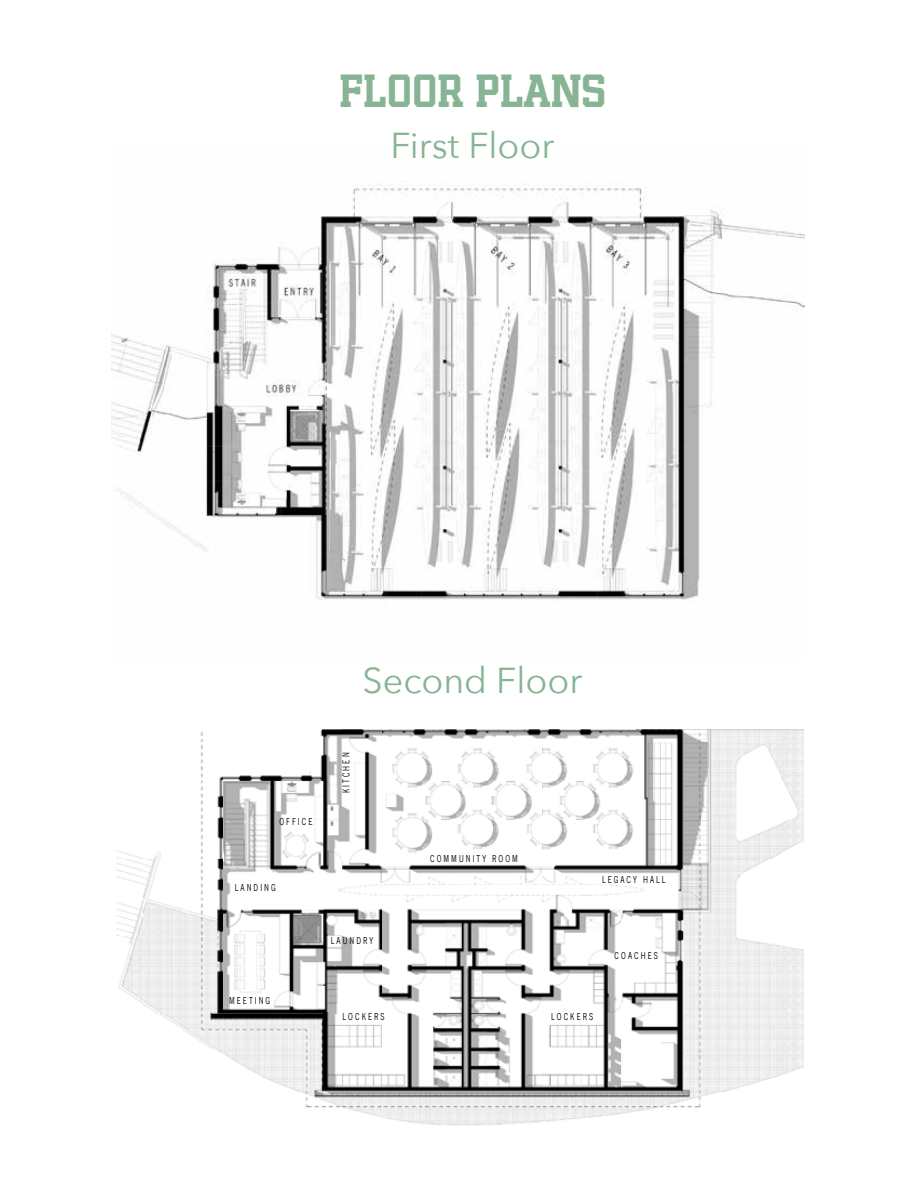
<style>
.page{position:relative;width:918px;height:1188px;background:#fff}
.page>*{position:absolute;margin:0;border:0;box-sizing:border-box;transform-origin:0 0}
.t1{font:700 45px "Player Pro";color:#87b494}
.t2{font:36px "Avenir Next";color:#87b494}
.t3{font:10.35px "News Got T";color:#000;scale:.8 1}
.t4{font:6.45px "News Got T";color:#000;scale:.8 1}
</style>
<div class="page">
<img style="left:111px;top:185px;width:694px;height:415px">
<img style="left:117px;top:729px;width:687px;height:397px">
<h1 class="t1" style="left:339px;top:64px;width:268px">FLOOR PLANS</h1>
<h2 class="t2" style="left:390px;top:115px;width:166px">First Floor</h2>
<h2 class="t2" style="left:363px;top:650px;width:221px">Second Floor</h2>
<p class="t3" style="left:279px;top:816px;width:43px">O F F I C E</p>
<p class="t3" style="left:235px;top:882px;width:53px">L A N D I N G</p>
<p class="t3" style="left:229px;top:995px;width:53px">M E E T I N G</p>
<p class="t4" style="left:331px;top:806px;width:5px">R</p>
<p class="t4" style="left:331px;top:820px;width:5px">R</p>
<p class="t3" style="left:340px;top:793px;width:52px;rotate:-90deg">K I T C H E N</p>
<p class="t3" style="left:331px;top:935px;width:54px">L A U N D R Y</p>
<p class="t3" style="left:430px;top:853px;width:111px">C O M M U N I T Y R O O M</p>
<p class="t3" style="left:602px;top:874px;width:81px">L E G A C Y H A L L</p>
<p class="t3" style="left:615px;top:950px;width:56px">C O A C H E S</p>
<p class="t3" style="left:343px;top:1011px;width:54px">L O C K E R S</p>
<p class="t3" style="left:551px;top:1011px;width:54px">L O C K E R S</p>
</div>
